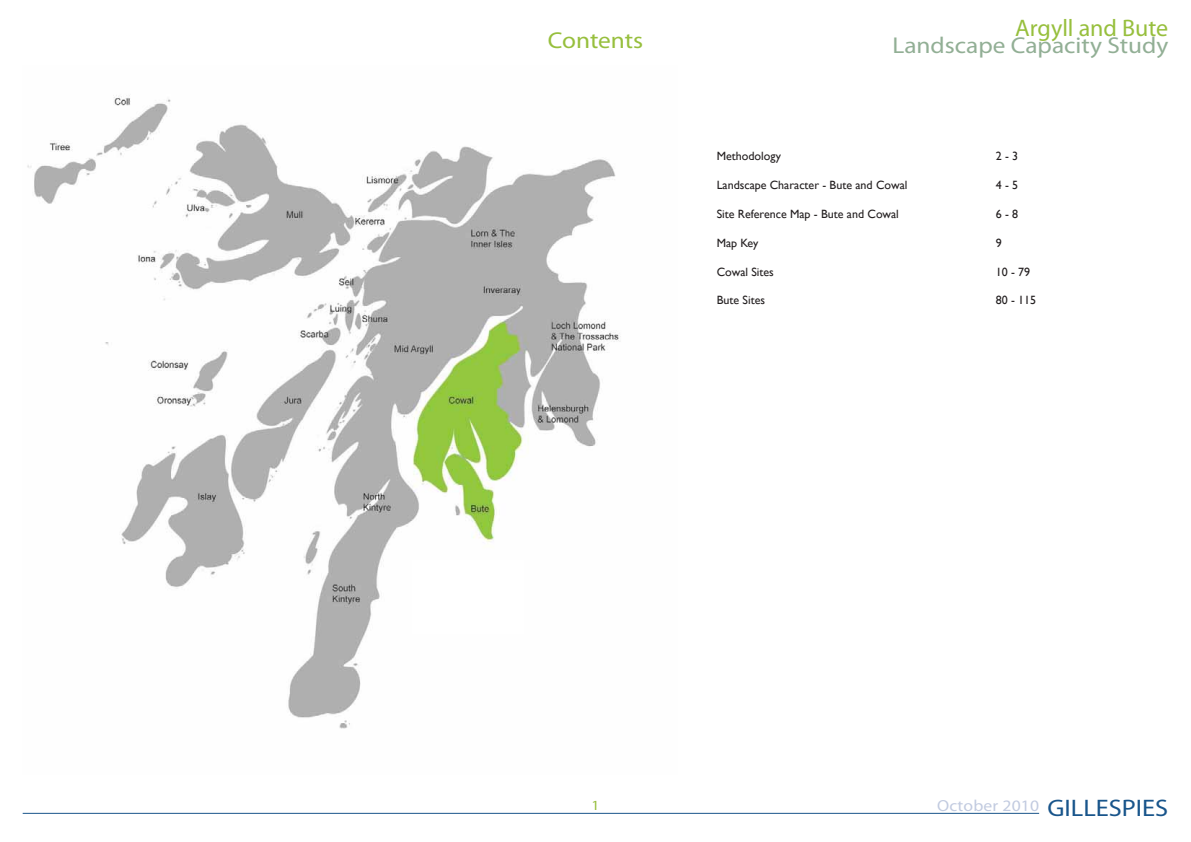
<style>
.page{position:relative;width:1191px;height:842px;background:#fff}
.page>*{position:absolute;margin:0;border:0;box-sizing:border-box;transform-origin:0 0}
.t1{font:24px "Myriad Pro";color:#97bf3d}
.t2{font:24px "Myriad Pro";color:#19558b;scale:1.1 1}
.t3{font:23px "Myriad Pro";color:#92af95;scale:1.1 1}
.t4{font:23px "Myriad Pro";color:#97bf3d;scale:1.1 1}
.t5{font:16px "Myriad Pro";letter-spacing:.01em;color:#c2cbe0;scale:1.1 1}
.t6{font:14px "Myriad Pro";color:#97bf3d;scale:1.1 1}
.t7{font:12px "Gill Sans";color:#231f20}
</style>
<div class="page">
<hr style="left:23px;top:813px;width:1016px;height:1px;background:#19558b">
<img style="left:27px;top:95px;width:594px;height:634px">
<div style="left:412px;top:560px;width:112px;height:73px;background:#fff"></div>
<h2 class="t4" style="left:548px;top:32px;width:88px">Contents</h2>
<h1 class="t1" style="left:1015px;top:19px;width:154px">Argyll and Bute</h1>
<h2 class="t3" style="left:892px;top:37px;width:252px">Landscape Capacity Study</h2>
<p class="t7" style="left:716px;top:149px;width:66px">Methodology</p>
<p class="t7" style="left:716px;top:178px;width:192px">Landscape Character - Bute and Cowal</p>
<p class="t7" style="left:716px;top:207px;width:184px">Site Reference Map - Bute and Cowal</p>
<p class="t7" style="left:716px;top:236px;width:43px">Map Key</p>
<p class="t7" style="left:716px;top:264px;width:59px">Cowal Sites</p>
<p class="t7" style="left:716px;top:293px;width:50px">Bute Sites</p>
<p class="t7" style="left:995px;top:149px;width:24px">2 - 3</p>
<p class="t7" style="left:995px;top:178px;width:24px">4 - 5</p>
<p class="t7" style="left:995px;top:207px;width:24px">6 - 8</p>
<p class="t7" style="left:995px;top:236px;width:7px">9</p>
<p class="t7" style="left:995px;top:264px;width:36px">10 - 79</p>
<p class="t7" style="left:995px;top:293px;width:42px">80 - 115</p>
<p class="t6" style="left:591px;top:800px;width:9px">1</p>
<h3 class="t5" style="left:937px;top:799px;width:94px">October 2010</h3>
<h1 class="t2" style="left:1047px;top:799px;width:111px">GILLESPIES</h1>
</div>
